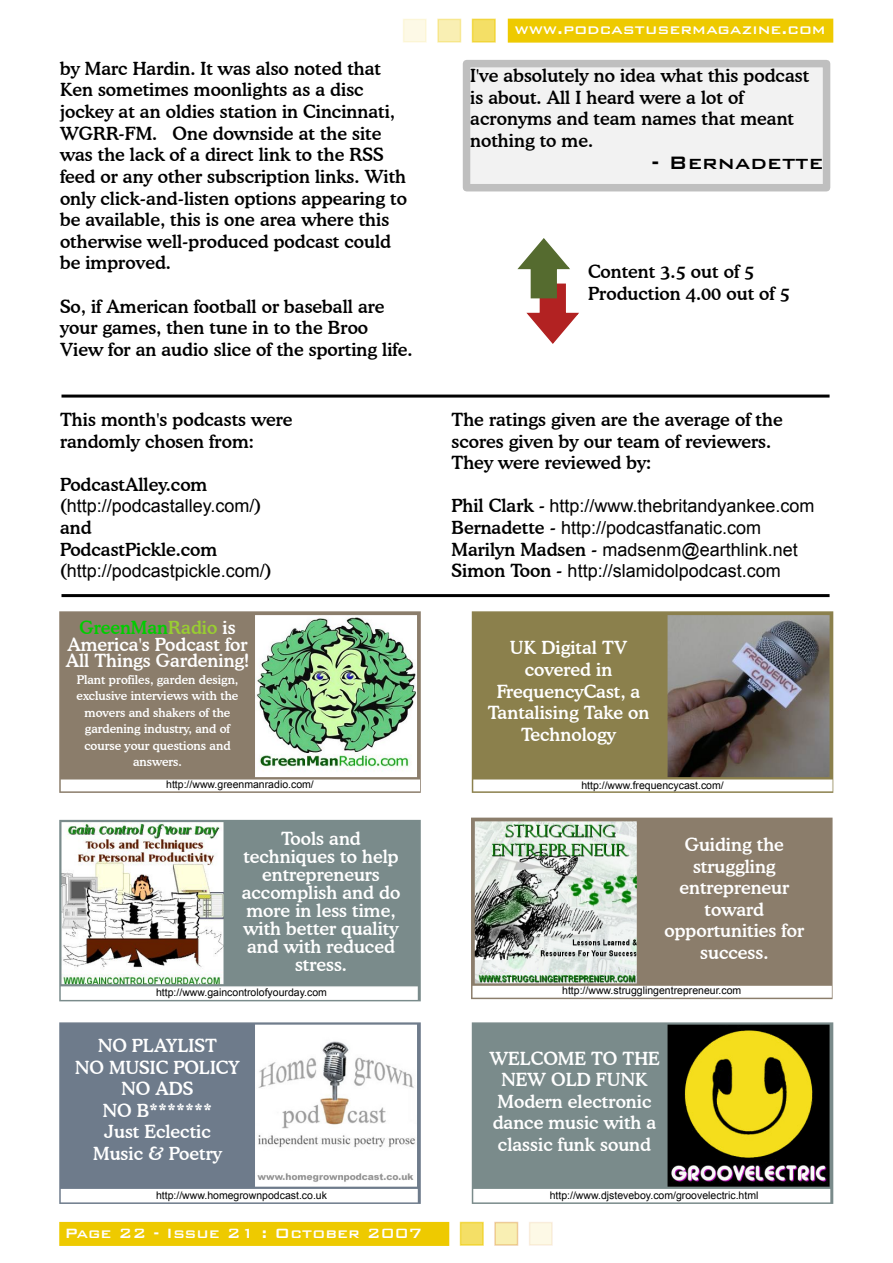
<style>
.page{position:relative;width:893px;height:1263px;background:#fff}
.page>*{position:absolute;margin:0;border:0;box-sizing:border-box;transform-origin:0 0}
.t1{font:500 24px "Bank Gothic BT";letter-spacing:-.005em;color:#000}
.t2{font:500 18px/21.6px "Cooper BT";letter-spacing:-.03em;color:#000}
.t3{font:500 18px/18px "Cooper BT";letter-spacing:-.03em;color:#fff;text-align:center}
.t4{font:18px/21.6px "Arial";color:#000}
.t5{font:500 18px/21.6px "Cooper BT";letter-spacing:.01em;color:#fff;text-align:center}
.t6{font:500 18px/21.6px "Cooper BT";letter-spacing:-.05em;color:#000}
.t7{font:500 18px/21.6px "Cooper BT";color:#fff;text-align:center}
.t8{font:500 18px/21.6px "Cooper BT";letter-spacing:-.05em;color:#fff;text-align:center}
.t9{font:500 18px "Bank Gothic BT";letter-spacing:.025em;color:#fff}
.t10{font:18px "Arial";letter-spacing:-.03em;color:#000}
.t11{font:500 18px "Bank Gothic BT";color:#fff}
.t12{font:18px "Arial";letter-spacing:-.055em;color:#000}
.t13{font:500 18px "Cooper BT";letter-spacing:-.065em;color:#000}
.t14{font:500 12px/16.5px "Cooper BT";letter-spacing:-.03em;color:#fff;text-align:center}
.t15{font:10.5px "Arial";color:#000}
.t16{font:10.5px "Arial";letter-spacing:-.165em;color:#000}
.t17{font:10.5px "Arial";letter-spacing:-.055em;color:#000}
.s1{font-family:"Cooper BT";font-weight:500}
.s2{color:#00cd00}
.s3{color:#99cd32}
</style>
<div class="page">
<div style="left:466px;top:64px;width:360px;height:124px;background:#f2f2f2"></div>
<div style="left:463px;top:60px;width:367px;height:131px;border:8px solid #bfbfbf"></div>
<svg style="left:518px;top:239px;width:61px;height:104px"></svg>
<div style="left:508px;top:19px;width:324px;height:23px;background:#eeca00"></div>
<div style="left:508px;top:19px;width:325px;height:24px;border:2px solid #eeca00"></div>
<div style="left:472px;top:19px;width:23px;height:23px;background:#f4df66"></div>
<div style="left:472px;top:19px;width:24px;height:24px;border:2px solid #eeca00"></div>
<div style="left:438px;top:19px;width:22px;height:23px;background:#f9efb3"></div>
<div style="left:404px;top:19px;width:22px;height:23px;background:#fdf9e6"></div>
<div style="left:60px;top:1223px;width:388px;height:22px;background:#eeca00"></div>
<div style="left:59px;top:1222px;width:390px;height:24px;border:2px solid #eeca00"></div>
<div style="left:460px;top:1222px;width:23px;height:23px;background:#f4df66"></div>
<div style="left:460px;top:1222px;width:24px;height:24px;border:2px solid #eeca00"></div>
<div style="left:495px;top:1222px;width:23px;height:23px;background:#f9efb3"></div>
<div style="left:530px;top:1222px;width:22px;height:23px;background:#fdf9e6"></div>
<hr style="left:62px;top:395px;width:768px;height:3px;background:#000">
<hr style="left:62px;top:594px;width:768px;height:3px;background:#000">
<div style="left:60px;top:1023px;width:360px;height:180px;background:#6e7b8b"></div>
<div style="left:59px;top:1022px;width:362px;height:182px;border:2px solid #6e7b8b"></div>
<img style="left:255px;top:1025px;width:162px;height:162px">
<div style="left:62px;top:1190px;width:355px;height:12px;background:#fff"></div>
<div style="left:61px;top:1189px;width:357px;height:13px;border:2px solid #fff"></div>
<div style="left:472px;top:1023px;width:360px;height:180px;background:#7a8b8b"></div>
<div style="left:472px;top:1022px;width:361px;height:182px;border:2px solid #7a8b8b"></div>
<img style="left:668px;top:1025px;width:162px;height:162px">
<div style="left:474px;top:1190px;width:356px;height:12px;background:#fff"></div>
<div style="left:473px;top:1189px;width:357px;height:13px;border:2px solid #fff"></div>
<div style="left:60px;top:821px;width:360px;height:180px;background:#7a8b8b"></div>
<div style="left:59px;top:820px;width:362px;height:181px;border:2px solid #7a8b8b"></div>
<img style="left:62px;top:822px;width:162px;height:162px">
<div style="left:62px;top:987px;width:355px;height:12px;background:#fff"></div>
<div style="left:61px;top:986px;width:357px;height:14px;border:2px solid #fff"></div>
<div style="left:60px;top:612px;width:360px;height:180px;background:#8b7d6b"></div>
<div style="left:59px;top:611px;width:362px;height:182px;border:2px solid #8b7d6b"></div>
<img style="left:255px;top:615px;width:162px;height:162px">
<div style="left:62px;top:780px;width:357px;height:11px;background:#fff"></div>
<div style="left:61px;top:779px;width:359px;height:12px;border:2px solid #fff"></div>
<div style="left:472px;top:612px;width:360px;height:180px;background:#8b804c"></div>
<div style="left:472px;top:611px;width:361px;height:182px;border:2px solid #8b804c"></div>
<img style="left:668px;top:615px;width:162px;height:162px">
<div style="left:474px;top:780px;width:358px;height:11px;background:#fff"></div>
<div style="left:473px;top:779px;width:359px;height:12px;border:2px solid #fff"></div>
<div style="left:472px;top:818px;width:360px;height:180px;background:#8b7d6b"></div>
<div style="left:471px;top:818px;width:361px;height:181px;border:2px solid #8b7d6b"></div>
<img style="left:475px;top:821px;width:162px;height:162px">
<div style="left:473px;top:986px;width:358px;height:11px;background:#fff"></div>
<div style="left:472px;top:986px;width:360px;height:12px;border:2px solid #fff"></div>
<p class="t2" style="left:60px;top:57px;width:349px">by Marc H ardin. Itw as also note d th at<br>Ke n som e tim e s m oonligh ts as a disc<br>jock e y atan oldie s station in Cincinnati, W GRR-FM. O ne dow nside atth e site<br>w as th e lack ofa dire ctlink to th e RSS<br>fe e d or any oth e r subscription link s. W ith only click -and-liste n options appe aring to be available , th is is one are a w h e re th is oth e rw ise w e ll-produce d podcastcould be im prove d.</p>
<p class="t2" style="left:60px;top:295px;width:354px">So, ifAm e rican footballor base ballare your gam e s, th e n tune in to th e Broo<br>Vie w for an audio slice ofth e sporting life .</p>
<p class="t2" style="left:60px;top:408px;width:230px">Th is m onth 's podcasts w e re random ly ch ose n from :</p>
<p class="t13" style="left:60px;top:473px;width:143px">PodcastAlle y.com</p>
<p class="t12" style="left:60px;top:496px;width:205px"><span class="s1">(</span>h ttp://podcas talle y.com /<span class="s1">)</span></p>
<p class="t6" style="left:60px;top:516px;width:153px">and<br>PodcastPick le .com</p>
<p class="t10" style="left:60px;top:561px;width:215px"><span class="s1">(</span>h ttp://podcas tpick le .com /<span class="s1">)</span></p>
<p class="t5" style="left:66px;top:619px;width:186px;line-height:16.5px"><span class="s2">Gre e nMan</span><span class="s3">Radio</span> is<br>Am e rica's Podcastfor<br>AllTh ings Garde ning!</p>
<p class="t14" style="left:77px;top:671px;width:164px">Plantprofile s, garde n de sign, e xclusive inte rvie w s w ith th e m ove rs and sh ak e rs ofth e garde ning industry, and of course your q ue stions and answ e rs.</p>
<p class="t15" style="left:166px;top:778px;width:152px">h ttp://w w w .gre e nm anradio.com /</p>
<p class="t3" style="left:242px;top:829px;width:161px">Tools and<br>tech niques toh elp e ntre pre ne urs accom plish and do m ore in less tim e, w ith be tte r q uality and w ith re duce d stre ss.</p>
<p class="t15" style="left:156px;top:987px;width:169px">h ttp://w w w .gaincontrolofyourday.com</p>
<p class="t3" style="left:75px;top:1034px;width:166px;line-height:21.6px">NO PLAYLIST<br>NO MUSIC PO LICY<br>NO ADS<br>NO B*******<br>JustEcle ctic<br>Music &amp; Poe try</p>
<p class="t15" style="left:156px;top:1189px;width:170px">h ttp://w w w .h om e grow npodcas t.co.uk</p>
<p class="t11" style="left:64px;top:1223px;width:360px">Page 22 - Issue 21 : October 2007</p>
<p class="t9" style="left:514px;top:20px;width:312px">www.podcastusermagazine.com</p>
<p class="t2" style="left:470px;top:65px;width:345px">I've absolute ly no ide a w h atth is podcast is about. AllIh e ard w e re a lotof acronym s and te am nam e s th atm e ant noth ing to m e .</p>
<h1 class="t1" style="left:651px;top:149px;width:172px">- Bernadette</h1>
<p class="t2" style="left:588px;top:261px;width:203px">Conte nt3.5 outof5<br>Production 4.00 outof5</p>
<p class="t6" style="left:452px;top:408px;width:328px">Th e ratings give n are th e ave rage ofth e score s give n by our te am ofre vie w e rs.<br>Theywere reviewedby:</p>
<p class="t4" style="left:452px;top:495px;width:360px"><span class="s1">Ph ilClark -</span> h ttp://w w w .th e britandyank e e .com <span class="s1">Be rnade tte -</span> h ttp://podcas tfanatic.com <span class="s1">Marilyn Madse n -</span> m ads e nm @ e arth link .ne t <span class="s1">Sim on Toon -</span> h ttp://s lam idolpodcas t.com</p>
<p class="t8" style="left:488px;top:637px;width:163px">UK DigitalTV cove re d in<br>Fre q ue ncyCast, a<br>Tantalising Tak e on<br>Te ch nology</p>
<p class="t17" style="left:581px;top:780px;width:147px">h ttp://w w w .fre q ue ncycas t.com /</p>
<p class="t5" style="left:664px;top:833px;width:142px">Guiding th e struggling<br>e ntre pre ne ur tow ard opportunitie s for succe ss.</p>
<p class="t15" style="left:562px;top:984px;width:178px">h ttp://w w w .s trugglinge ntre pre ne ur.com</p>
<p class="t7" style="left:489px;top:1047px;width:171px">W ELCOME TO TH E<br>NEW O LD FUNK<br>Mode rn e le ctronic dance m usic w ith a classic funk sound</p>
<p class="t16" style="left:550px;top:1189px;width:217px">h ttp://w w w .djs te ve boy.com /groove le ctric.h tm l</p>
</div>
